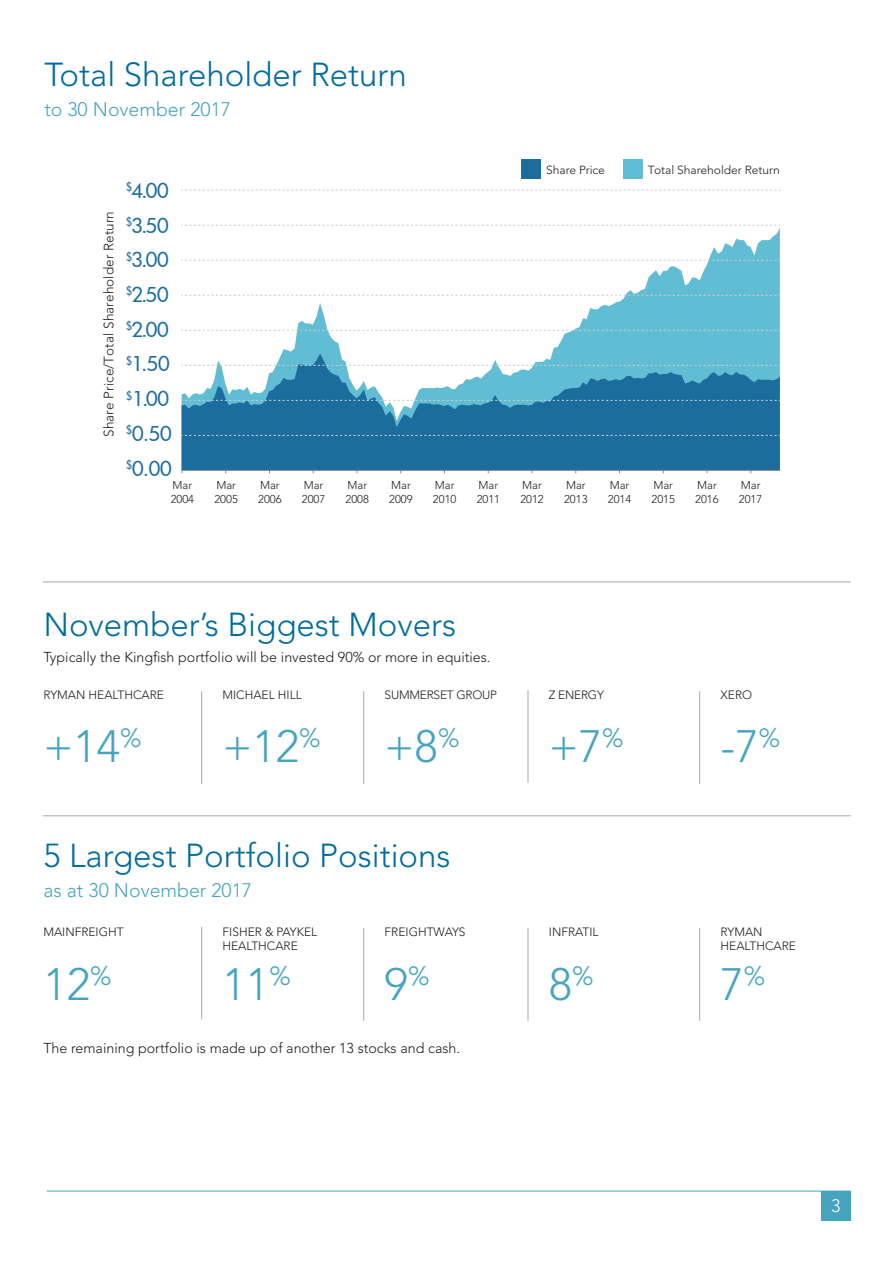
<style>
.page{position:relative;width:893px;height:1263px;background:#fff}
.page>*{position:absolute;margin:0;border:0;box-sizing:border-box;transform-origin:0 0}
.t1{font:300 45px "Avenir";color:#46a4bf}
.t2{font:300 33px "Avenir";color:#006c9e}
.t3{font:500 19.95px/34.8px "Futura";letter-spacing:-.005em;color:#1b6d9e;text-align:justify}
.t4{font:300 19.5px "Avenir";color:#46a4bf}
.t5{font:300 18px "Avenir";color:#fff}
.t6{font:300 14.25px "Avenir";color:#231f20}
.t7{font:300 13.5px "Avenir";letter-spacing:.005em;color:#231f20}
.t8{font:300 12px/14.4px "Avenir";color:#231f20}
.t9{font:300 12px "Avenir";letter-spacing:-.02em;color:#231f20}
.t10{font:300 11.7px "Avenir";letter-spacing:-.005em;color:#231f20}
.t11{font:300 11.25px/13.5px "Avenir";color:#231f20}
</style>
<div class="page">
<hr style="left:43px;top:581px;width:808px;height:1px;background:#a8a9ad">
<hr style="left:201px;top:691px;width:1px;height:93px;background:#a8a9ad">
<hr style="left:528px;top:690px;width:1px;height:93px;background:#a8a9ad">
<hr style="left:363px;top:691px;width:1px;height:93px;background:#a8a9ad">
<hr style="left:699px;top:691px;width:1px;height:93px;background:#a8a9ad">
<hr style="left:43px;top:815px;width:808px;height:1px;background:#a8a9ad">
<hr style="left:201px;top:927px;width:1px;height:92px;background:#a8a9ad">
<hr style="left:528px;top:928px;width:1px;height:93px;background:#a8a9ad">
<hr style="left:363px;top:928px;width:1px;height:93px;background:#a8a9ad">
<hr style="left:699px;top:928px;width:1px;height:93px;background:#a8a9ad">
<hr style="left:47px;top:1191px;width:803px;height:1px;background:#46a4bf">
<div style="left:821px;top:1191px;width:29px;height:29px;background:#46a4bf"></div>
<svg style="left:181px;top:159px;width:600px;height:315px"></svg>
<div style="left:521px;top:160px;width:20px;height:19px;background:#1b6d9e"></div>
<div style="left:624px;top:160px;width:19px;height:19px;background:#61bdd4"></div>
<hr style="left:182px;top:470px;width:598px;height:1px;background:#878686">
<svg style="left:182px;top:400px;width:598px;height:1px"></svg>
<svg style="left:182px;top:330px;width:598px;height:1px"></svg>
<svg style="left:182px;top:295px;width:598px;height:1px"></svg>
<svg style="left:182px;top:365px;width:598px;height:1px"></svg>
<svg style="left:182px;top:260px;width:598px;height:1px"></svg>
<svg style="left:182px;top:190px;width:598px;height:1px"></svg>
<svg style="left:182px;top:435px;width:598px;height:1px"></svg>
<svg style="left:182px;top:225px;width:598px;height:1px"></svg>
<h2 class="t2" style="left:44px;top:56px;width:364px">Total Shareholder Return</h2>
<h3 class="t4" style="left:44px;top:98px;width:188px">to 30 November 2017</h3>
<p class="t7" style="left:101px;top:437px;width:227px;rotate:-90deg">Share Price/Total Shareholder Return</p>
<h3 class="t3" style="left:126px;top:173px;width:45px"><sup>$</sup>4.00</h3>
<h3 class="t3" style="left:126px;top:207px;width:45px"><sup>$</sup>3.50</h3>
<h3 class="t3" style="left:126px;top:242px;width:45px"><sup>$</sup>3.00</h3>
<h3 class="t3" style="left:126px;top:277px;width:45px"><sup>$</sup>2.50</h3>
<h3 class="t3" style="left:126px;top:312px;width:46px"><sup>$</sup>2.00 <sup>$</sup>1.50 <sup>$</sup>1.00</h3>
<h3 class="t3" style="left:126px;top:416px;width:48px"><sup>$</sup>0.50 <sup>$</sup>0.00</h3>
<p class="t10" style="left:546px;top:163px;width:60px">Share Price</p>
<p class="t10" style="left:648px;top:163px;width:133px">Total Shareholder Return</p>
<p class="t11" style="left:171px;top:479px;width:25px">Mar<br>2004</p>
<p class="t11" style="left:214px;top:479px;width:25px">Mar<br>2005</p>
<p class="t11" style="left:258px;top:479px;width:25px">Mar<br>2006</p>
<p class="t11" style="left:302px;top:479px;width:25px">Mar<br>2007</p>
<p class="t11" style="left:346px;top:479px;width:25px">Mar<br>2008</p>
<p class="t11" style="left:389px;top:479px;width:25px">Mar<br>2009</p>
<p class="t11" style="left:433px;top:479px;width:25px">Mar<br>2010</p>
<p class="t11" style="left:477px;top:479px;width:25px">Mar<br>2011</p>
<p class="t11" style="left:520px;top:479px;width:25px">Mar<br>2012</p>
<p class="t11" style="left:608px;top:479px;width:25px">Mar<br>2014</p>
<p class="t11" style="left:651px;top:479px;width:25px">Mar<br>2015</p>
<p class="t11" style="left:564px;top:479px;width:25px">Mar<br>2013</p>
<p class="t11" style="left:695px;top:479px;width:25px">Mar<br>2016</p>
<p class="t11" style="left:739px;top:479px;width:25px">Mar<br>2017</p>
<h2 class="t2" style="left:43px;top:605px;width:414px">November’s Biggest Movers</h2>
<p class="t6" style="left:43px;top:648px;width:449px">Typically the Kingfish portfolio will be invested 90% or more in equities.</p>
<p class="t8" style="left:43px;top:688px;width:122px">RYMAN HEALTHCARE</p>
<h1 class="t1" style="left:43px;top:720px;width:100px">+14<sup>%</sup></h1>
<p class="t8" style="left:223px;top:688px;width:81px">MICHAEL HILL</p>
<h1 class="t1" style="left:223px;top:720px;width:100px">+12<sup>%</sup></h1>
<p class="t9" style="left:385px;top:688px;width:114px">SUMMERSET GROUP</p>
<h1 class="t1" style="left:385px;top:720px;width:76px">+8<sup>%</sup></h1>
<h2 class="t2" style="left:43px;top:836px;width:409px">5 Largest Portfolio Positions</h2>
<h3 class="t4" style="left:43px;top:878px;width:210px">as at 30 November 2017</h3>
<p class="t8" style="left:43px;top:924px;width:82px">MAINFREIGHT</p>
<h1 class="t1" style="left:43px;top:958px;width:70px">12<sup>%</sup></h1>
<p class="t8" style="left:223px;top:924px;width:96px">FISHER &amp; PAYKEL<br>HEALTHCARE</p>
<h1 class="t1" style="left:223px;top:958px;width:70px">11<sup>%</sup></h1>
<p class="t8" style="left:385px;top:924px;width:82px">FREIGHTWAYS</p>
<h1 class="t1" style="left:385px;top:958px;width:46px">9<sup>%</sup></h1>
<p class="t6" style="left:43px;top:1040px;width:418px">The remaining portfolio is made up of another 13 stocks and cash.</p>
<p class="t8" style="left:549px;top:688px;width:57px">Z ENERGY</p>
<h1 class="t1" style="left:549px;top:720px;width:76px">+7<sup>%</sup></h1>
<p class="t8" style="left:549px;top:924px;width:51px">INFRATIL</p>
<h1 class="t1" style="left:549px;top:958px;width:46px">8<sup>%</sup></h1>
<p class="t8" style="left:721px;top:688px;width:33px">XERO</p>
<h1 class="t1" style="left:721px;top:720px;width:61px">-7<sup>%</sup></h1>
<p class="t8" style="left:721px;top:924px;width:77px">RYMAN<br>HEALTHCARE</p>
<h1 class="t1" style="left:721px;top:958px;width:46px">7<sup>%</sup></h1>
<p class="t5" style="left:831px;top:1195px;width:11px">3</p>
</div>
